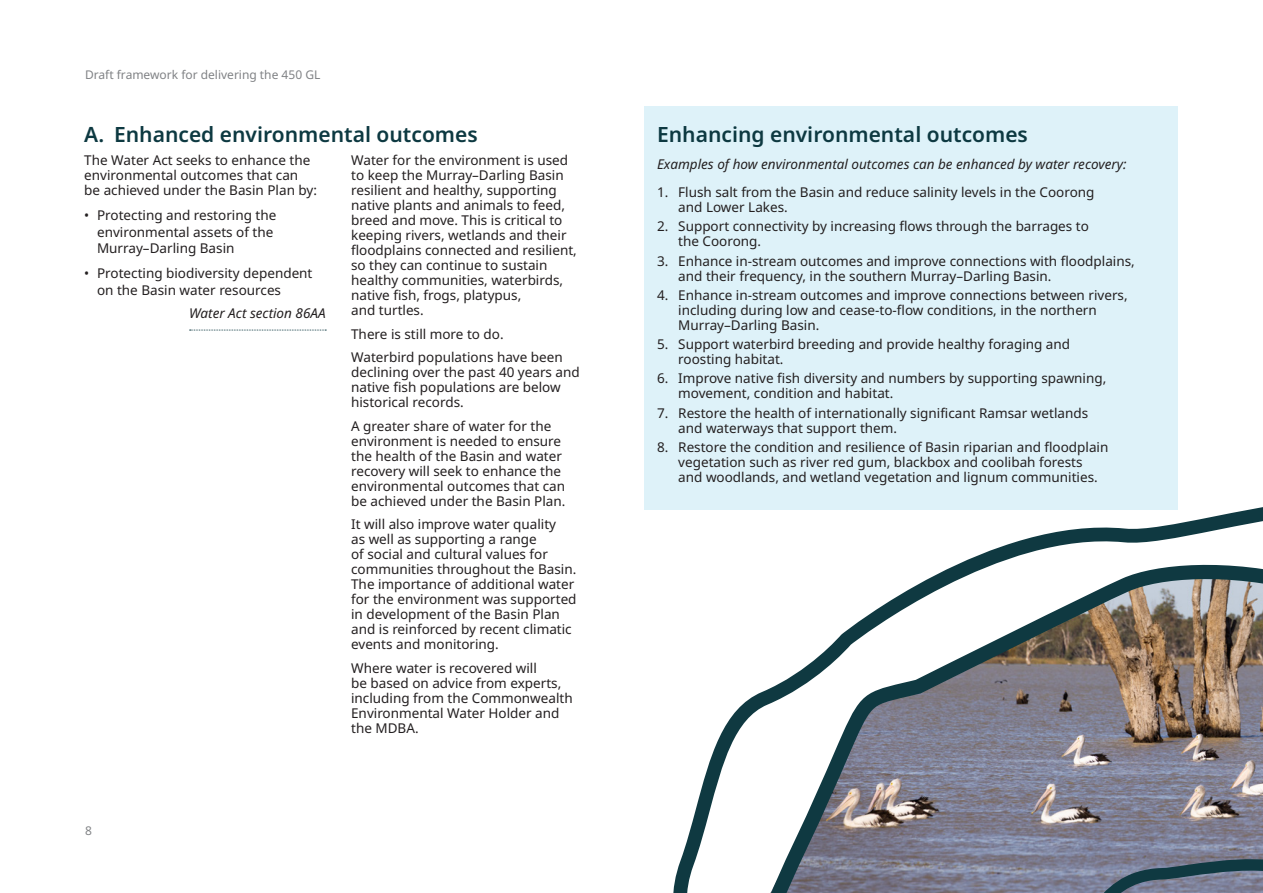
<style>
.page{position:relative;width:1263px;height:893px;background:#fff}
.page>*{position:absolute;margin:0;border:0;box-sizing:border-box;transform-origin:0 0}
.t1{font:600 21px "Noto Sans";color:#0d3941}
.t2{font:13.5px/15px "Noto Sans";color:#231f20}
.t3{font:italic 13.5px "Noto Sans";color:#231f20}
.t4{font:12px "Noto Sans";color:#808285}
</style>
<div class="page">
<svg style="left:673px;top:507px;width:590px;height:386px"></svg>
<svg style="left:190px;top:330px;width:136px;height:1px"></svg>
<div style="left:644px;top:106px;width:534px;height:404px;background:#def2f9"></div>
<p class="t4" style="left:85px;top:66px;width:237px">Draft framework for delivering the 450 GL</p>
<p class="t1" style="left:84px;top:119px;width:395px">A. Enhanced environmental outcomes</p>
<p class="t2" style="left:84px;top:153px;width:234px">The Water Act seeks to enhance the environmental outcomes that can be achieved under the Basin Plan by:</p>
<p class="t2" style="left:97px;top:207px;width:181px;line-height:16.5px;text-indent:-13px">• Protecting and restoring the environmental assets of the<br>Murray–Darling Basin</p>
<p class="t2" style="left:97px;top:265px;width:217px;line-height:16.5px;text-indent:-13px">• Protecting biodiversity dependent on the Basin water resources</p>
<p class="t3" style="left:189px;top:303px;width:138px">Water Act section 86AA</p>
<p class="t2" style="left:351px;top:153px;width:227px">Water for the environment is used to keep the Murray–Darling Basin resilient and healthy, supporting native plants and animals to feed, breed and move. This is critical to keeping rivers, wetlands and their floodplains connected and resilient, so they can continue to sustain healthy communities, waterbirds, native fish, frogs, platypus,<br>and turtles.</p>
<p class="t2" style="left:351px;top:326px;width:154px">There is still more to do.</p>
<p class="t2" style="left:351px;top:350px;width:230px">Waterbird populations have been declining over the past 40 years and native fish populations are below historical records.</p>
<p class="t2" style="left:351px;top:418px;width:216px">A greater share of water for the environment is needed to ensure the health of the Basin and water recovery will seek to enhance the environmental outcomes that can be achieved under the Basin Plan.</p>
<p class="t2" style="left:351px;top:517px;width:227px">It will also improve water quality<br>as well as supporting a range<br>of social and cultural values for communities throughout the Basin.<br>The importance of additional water for the environment was supported in development of the Basin Plan and is reinforced by recent climatic events and monitoring.</p>
<p class="t2" style="left:351px;top:660px;width:223px">Where water is recovered will<br>be based on advice from experts, including from the Commonwealth<br>Environmental Water Holder and the MDBA.</p>
<p class="t4" style="left:85px;top:823px;width:8px">8</p>
<h3 class="t1" style="left:657px;top:119px;width:372px">Enhancing environmental outcomes</h3>
<p class="t3" style="left:657px;top:155px;width:471px">Examples of how environmental outcomes can be enhanced by water recovery:</p>
<p class="t2" style="left:678px;top:185px;width:418px;text-indent:-21px">1. Flush salt from the Basin and reduce salinity levels in the Coorong and Lower Lakes.</p>
<p class="t2" style="left:678px;top:219px;width:412px;text-indent:-21px">2. Support connectivity by increasing flows through the barrages to the Coorong.</p>
<p class="t2" style="left:678px;top:253px;width:458px;text-indent:-21px">3. Enhance in‑stream outcomes and improve connections with floodplains, and their frequency, in the southern Murray–Darling Basin.</p>
<p class="t2" style="left:678px;top:288px;width:451px;text-indent:-21px">4. Enhance in‑stream outcomes and improve connections between rivers, including during low and cease‑to‑flow conditions, in the northern<br>Murray–Darling Basin.</p>
<p class="t2" style="left:678px;top:337px;width:393px;text-indent:-21px">5. Support waterbird breeding and provide healthy foraging and roosting habitat.</p>
<p class="t2" style="left:678px;top:371px;width:430px;text-indent:-21px">6. Improve native fish diversity and numbers by supporting spawning, movement, condition and habitat.</p>
<p class="t2" style="left:678px;top:405px;width:411px;text-indent:-21px">7. Restore the health of internationally significant Ramsar wetlands and waterways that support them.</p>
<p class="t2" style="left:678px;top:440px;width:432px;text-indent:-21px">8. Restore the condition and resilience of Basin riparian and floodplain vegetation such as river red gum, blackbox and coolibah forests and woodlands, and wetland vegetation and lignum communities.</p>
</div>
